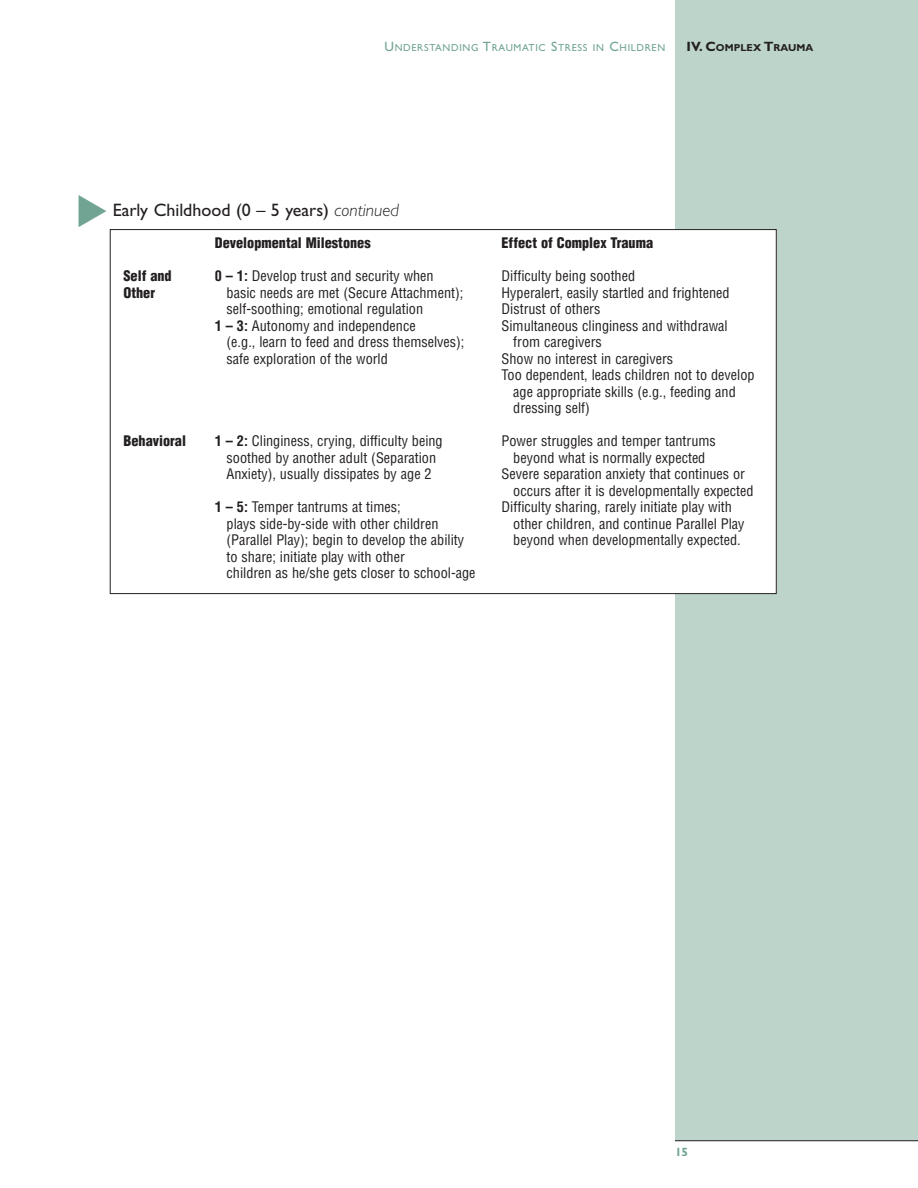
<style>
.page{position:relative;width:918px;height:1188px;background:#fff}
.page>*{position:absolute;margin:0;border:0;box-sizing:border-box;transform-origin:0 0}
.t1{font:18px "Gill Sans";color:#231f20}
.t2{font:condensed 14.25px/16.5px "Helvetica";color:#231f20}
.t3{font:900 condensed 14.25px "Helvetica";color:#231f20}
.t4{font:700 12px "Gill Sans";color:#71a492}
.t5{font:10.2px "Gill Sans";letter-spacing:.065em;color:#71a492}
.t6{font:700 10.2px "Gill Sans";color:#231f20}
.s1{font-size:13.5px}
.s2{color:#71a492}
.s3{font-weight:300;font-style:italic}
.s4{font-weight:700}
</style>
<div class="page">
<div style="left:675px;top:0;width:243px;height:1141px;background:#bdd4cb"></div>
<hr style="left:675px;top:1140px;width:243px;height:1px;background:#231f20">
<div style="left:110px;top:230px;width:666px;height:364px;background:#fff"></div>
<p class="t5" style="left:384px;top:44px;width:282px"><span class="s1">U</span>NDERSTANDING <span class="s1">T</span>RAUMATIC <span class="s1">S</span>TRESS IN <span class="s1">C</span>HILDREN</p>
<p class="t6" style="left:687px;top:44px;width:128px"><span class="s1">IV. C</span>OMPLEX <span class="s1">T</span>RAUMA</p>
<p class="t1" style="left:76px;top:203px;width:325px"><span class="s2">◆</span> Early Childhood (0 – 5 years) <span class="s3">continued</span></p>
<p class="t3" style="left:215px;top:238px;width:157px">Developmental Milestones</p>
<p class="t3" style="left:502px;top:238px;width:153px">Effect of Complex Trauma</p>
<p class="t3" style="left:124px;top:271px;width:50px">Self and</p>
<p class="t2" style="left:215px;top:269px;width:220px"><span class="s4">0 – 1:</span> Develop trust and security when</p>
<p class="t2" style="left:502px;top:269px;width:135px">Difficulty being soothed</p>
<p class="t3" style="left:124px;top:287px;width:33px">Other</p>
<p class="t2" style="left:227px;top:286px;width:238px">basic needs are met (Secure Attachment);</p>
<p class="t2" style="left:502px;top:286px;width:230px">Hyperalert, easily startled and frightened</p>
<p class="t2" style="left:227px;top:302px;width:198px">self-soothing; emotional regulation</p>
<p class="t2" style="left:502px;top:302px;width:100px">Distrust of others</p>
<p class="t2" style="left:215px;top:319px;width:202px"><span class="s4">1 – 3:</span> Autonomy and independence</p>
<p class="t2" style="left:502px;top:319px;width:228px">Simultaneous clinginess and withdrawal</p>
<p class="t2" style="left:227px;top:335px;width:239px">(e.g., learn to feed and dress themselves);</p>
<p class="t2" style="left:513px;top:335px;width:90px">from caregivers</p>
<p class="t2" style="left:227px;top:352px;width:163px">safe exploration of the world</p>
<p class="t2" style="left:502px;top:352px;width:173px">Show no interest in caregivers</p>
<p class="t2" style="left:502px;top:368px;width:255px">Too dependent, leads children not to develop</p>
<p class="t2" style="left:513px;top:385px;width:224px">age appropriate skills (e.g., feeding and</p>
<p class="t2" style="left:513px;top:401px;width:78px">dressing self)</p>
<p class="t3" style="left:124px;top:436px;width:64px">Behavioral</p>
<p class="t2" style="left:215px;top:434px;width:229px"><span class="s4">1 – 2:</span> Clinginess, crying, difficulty being</p>
<p class="t2" style="left:502px;top:434px;width:216px">Power struggles and temper tantrums</p>
<p class="t2" style="left:227px;top:451px;width:211px">soothed by another adult (Separation</p>
<p class="t2" style="left:513px;top:451px;width:194px">beyond what is normally expected</p>
<p class="t2" style="left:227px;top:467px;width:207px">Anxiety), usually dissipates by age 2</p>
<p class="t2" style="left:513px;top:467px;width:242px;text-indent:-12px">Severe separation anxiety that continues or occurs after it is developmentally expected</p>
<p class="t2" style="left:215px;top:500px;width:187px"><span class="s4">1 – 5:</span> Temper tantrums at times;</p>
<p class="t2" style="left:502px;top:500px;width:232px">Difficulty sharing, rarely initiate play with</p>
<p class="t2" style="left:227px;top:517px;width:213px">plays side-by-side with other children</p>
<p class="t2" style="left:513px;top:517px;width:233px">other children, and continue Parallel Play</p>
<p class="t2" style="left:227px;top:533px;width:239px">(Parallel Play); begin to develop the ability</p>
<p class="t2" style="left:513px;top:533px;width:229px">beyond when developmentally expected.</p>
<p class="t2" style="left:227px;top:550px;width:251px">to share; initiate play with other<br>children as he/she gets closer to school-age</p>
<p class="t4" style="left:675px;top:1147px;width:15px">15</p>
</div>
